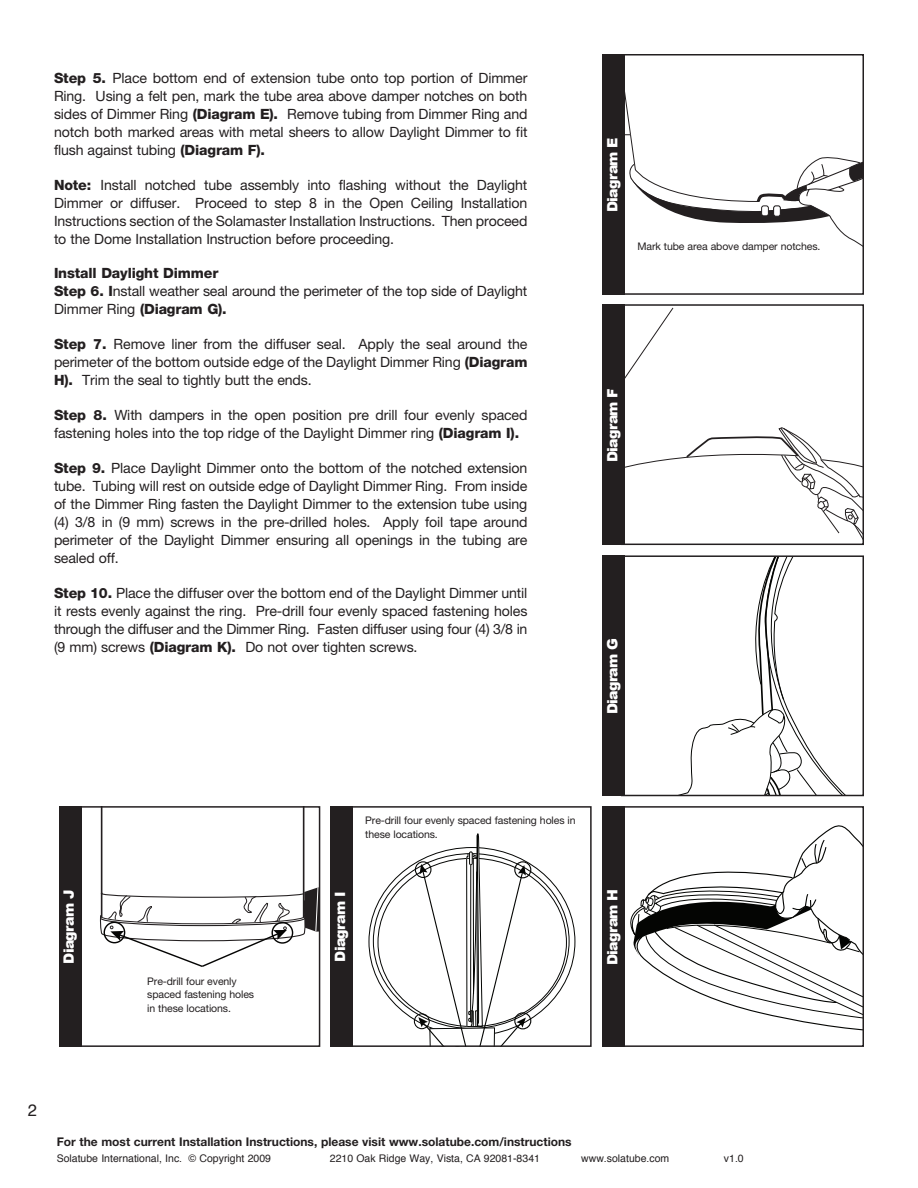
<style>
.page{position:relative;width:918px;height:1188px;background:#fff}
.page>*{position:absolute;margin:0;border:0;box-sizing:border-box;transform-origin:0 0}
.t1{font:16.5px "Helvetica";color:#231f20}
.t2{font:900 14.25px "Arial";letter-spacing:-.05em;color:#fff}
.t3{font:14.1px/18px "Helvetica Neue";letter-spacing:-.01em;color:#231f20;text-align:justify}
.t4{font:700 12px "Helvetica Neue";color:#231f20}
.t5{font:10.5px/13.5px "Helvetica Neue";letter-spacing:-.01em;color:#231f20}
.t6{font:10.5px "Helvetica";color:#231f20}
.s1{font-weight:800}
</style>
<div class="page">
<svg style="left:625px;top:92px;width:236px;height:154px"></svg>
<div style="left:621px;top:54px;width:243px;height:241px;border:2px solid #231f20"></div>
<svg style="left:625px;top:427px;width:236px;height:110px"></svg>
<svg style="left:625px;top:307px;width:49px;height:72px"></svg>
<div style="left:621px;top:304px;width:243px;height:241px;border:2px solid #231f20"></div>
<svg style="left:685px;top:558px;width:159px;height:235px"></svg>
<div style="left:621px;top:555px;width:243px;height:241px;border:2px solid #231f20"></div>
<svg style="left:630px;top:825px;width:231px;height:206px"></svg>
<div style="left:621px;top:806px;width:243px;height:241px;border:2px solid #231f20"></div>
<svg style="left:368px;top:833px;width:208px;height:211px"></svg>
<div style="left:349px;top:806px;width:243px;height:241px;border:2px solid #231f20"></div>
<hr style="left:101px;top:807px;width:1px;height:110px;background:#231f20">
<hr style="left:303px;top:807px;width:1px;height:110px;background:#231f20">
<svg style="left:99px;top:887px;width:218px;height:80px"></svg>
<div style="left:77px;top:806px;width:243px;height:241px;border:2px solid #231f20"></div>
<div style="left:603px;top:54px;width:22px;height:241px;background:#231f20"></div>
<div style="left:603px;top:304px;width:22px;height:241px;background:#231f20"></div>
<div style="left:603px;top:555px;width:22px;height:241px;background:#231f20"></div>
<div style="left:603px;top:806px;width:22px;height:241px;background:#231f20"></div>
<div style="left:330px;top:806px;width:23px;height:241px;background:#231f20"></div>
<div style="left:59px;top:806px;width:22px;height:241px;background:#231f20"></div>
<p class="t3" style="left:54px;top:69px;width:475px"><span class="s1">Step 5.</span> Place bottom end of extension tube onto top portion of Dimmer Ring. Using a felt pen, mark the tube area above damper notches on both sides of Dimmer Ring <span class="s1">(Diagram E).</span> Remove tubing from Dimmer Ring and notch both marked areas with metal sheers to allow Daylight Dimmer to fit flush against tubing <span class="s1">(Diagram F).</span></p>
<p class="t3" style="left:54px;top:176px;width:475px"><span class="s1">Note:</span> Install notched tube assembly into flashing without the Daylight Dimmer or diffuser. Proceed to step 8 in the Open Ceiling Installation Instructions section of the Solamaster Installation Instructions. Then proceed to the Dome Installation Instruction before proceeding.</p>
<p class="t3" style="left:54px;top:264px;width:475px;text-align:left"><span class="s1">Install Daylight Dimmer<br>Step 6. I</span>nstall weather seal around the perimeter of the top side of Daylight<br>Dimmer Ring <span class="s1">(Diagram G).</span></p>
<p class="t3" style="left:54px;top:335px;width:475px"><span class="s1">Step 7.</span> Remove liner from the diffuser seal. Apply the seal around the perimeter of the bottom outside edge of the Daylight Dimmer Ring <span class="s1">(Diagram H).</span> Trim the seal to tightly butt the ends.</p>
<p class="t3" style="left:54px;top:406px;width:475px"><span class="s1">Step 8.</span> With dampers in the open position pre drill four evenly spaced fastening holes into the top ridge of the Daylight Dimmer ring <span class="s1">(Diagram I).</span></p>
<p class="t3" style="left:54px;top:459px;width:475px"><span class="s1">Step 9.</span> Place Daylight Dimmer onto the bottom of the notched extension tube. Tubing will rest on outside edge of Daylight Dimmer Ring. From inside of the Dimmer Ring fasten the Daylight Dimmer to the extension tube using (4) 3/8 in (9 mm) screws in the pre-drilled holes. Apply foil tape around perimeter of the Daylight Dimmer ensuring all openings in the tubing are sealed off.</p>
<p class="t3" style="left:54px;top:584px;width:475px"><span class="s1">Step 10.</span> Place the diffuser over the bottom end of the Daylight Dimmer until it rests evenly against the ring. Pre-drill four evenly spaced fastening holes through the diffuser and the Dimmer Ring. Fasten diffuser using four (4) 3/8 in (9 mm) screws <span class="s1">(Diagram K).</span> Do not over tighten screws.</p>
<p class="t2" style="left:602px;top:212px;width:76px;rotate:-90deg">Diagram E</p>
<p class="t5" style="left:638px;top:239px;width:184px">Mark tube area above damper notches.</p>
<p class="t2" style="left:602px;top:462px;width:75px;rotate:-90deg">Diagram F</p>
<p class="t2" style="left:602px;top:714px;width:78px;rotate:-90deg">Diagram G</p>
<p class="t5" style="left:365px;top:814px;width:212px">Pre-drill four evenly spaced fastening holes in these locations.</p>
<p class="t2" style="left:58px;top:964px;width:75px;rotate:-90deg">Diagram J</p>
<p class="t2" style="left:330px;top:962px;width:71px;rotate:-90deg">Diagram I</p>
<p class="t2" style="left:602px;top:965px;width:78px;rotate:-90deg">Diagram H</p>
<p class="t5" style="left:147px;top:974px;width:108px">Pre-drill four evenly spaced fastening holes in these locations.</p>
<p class="t1" style="left:28px;top:1098px;width:11px">2</p>
<p class="t4" style="left:57px;top:1134px;width:517px">For the most current Installation Instructions, please visit www.solatube.com/instructions</p>
<p class="t6" style="left:57px;top:1150px;width:216px">Solatube International, Inc. © Copyright 2009</p>
<p class="t6" style="left:330px;top:1150px;width:212px">2210 Oak Ridge Way, Vista, CA 92081-8341</p>
<p class="t6" style="left:581px;top:1150px;width:90px">www.solatube.com</p>
<p class="t6" style="left:724px;top:1150px;width:21px">v1.0</p>
</div>
